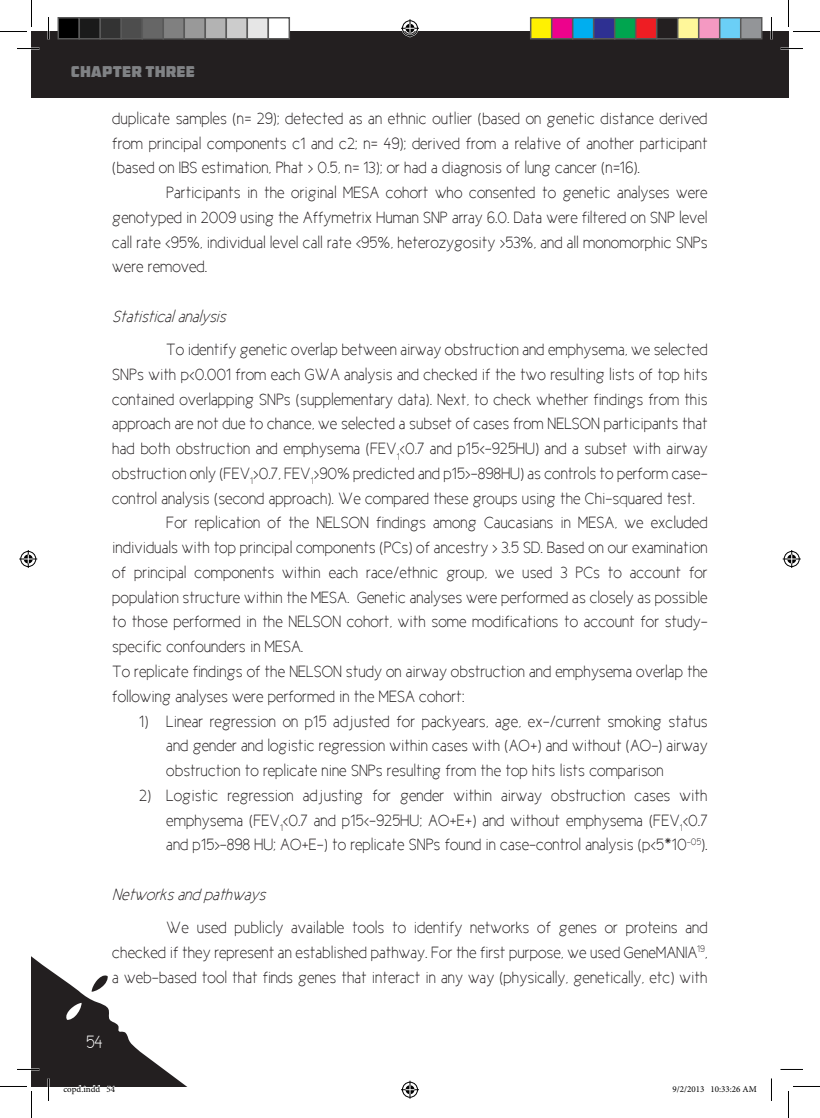
<style>
.page{position:relative;width:820px;height:1118px;background:#fff}
.page>*{position:absolute;margin:0;border:0;box-sizing:border-box;transform-origin:0 0}
.t1{font:18px "New Cicle Fina";color:#fff}
.t2{font:16.5px/24.8px "New Cicle Fina";color:#231f20;text-align:justify}
.t3{font:italic 16.5px "New Cicle Fina";color:#231f20}
.t4{font:15px "AMCAP Eternal";color:#808285}
.t5{font:9px "Minion Pro";color:#000}
</style>
<div class="page">
<div style="left:32px;top:32px;width:756px;height:65px;background:#231f20"></div>
<hr style="left:770px;top:17px;width:2px;height:23px;background:#fff">
<svg style="left:17px;top:48px;width:23px;height:1px"></svg>
<svg style="left:780px;top:48px;width:23px;height:1px"></svg>
<svg style="left:780px;top:1069px;width:23px;height:1px"></svg>
<svg style="left:48px;top:17px;width:1px;height:23px"></svg>
<svg style="left:771px;top:17px;width:1px;height:23px"></svg>
<svg style="left:771px;top:1078px;width:1px;height:22px"></svg>
<svg style="left:0;top:0;width:32px;height:32px"></svg>
<svg style="left:788px;top:0;width:32px;height:32px"></svg>
<svg style="left:788px;top:1086px;width:32px;height:31px"></svg>
<svg style="left:401px;top:19px;width:18px;height:18px"></svg>
<svg style="left:401px;top:1080px;width:18px;height:18px"></svg>
<svg style="left:19px;top:550px;width:18px;height:18px"></svg>
<svg style="left:783px;top:550px;width:18px;height:18px"></svg>
<div style="left:58px;top:18px;width:21px;height:21px;background:#000"></div>
<div style="left:58px;top:17px;width:22px;height:23px;border:2px solid #595959"></div>
<div style="left:79px;top:18px;width:21px;height:21px;background:#1a1a1a"></div>
<div style="left:79px;top:17px;width:22px;height:23px;border:2px solid #595959"></div>
<div style="left:100px;top:18px;width:21px;height:21px;background:#333"></div>
<div style="left:100px;top:17px;width:22px;height:23px;border:2px solid #595959"></div>
<div style="left:121px;top:18px;width:21px;height:21px;background:#4d4d4d"></div>
<div style="left:121px;top:17px;width:22px;height:23px;border:2px solid #595959"></div>
<div style="left:142px;top:18px;width:21px;height:21px;background:#666"></div>
<div style="left:142px;top:17px;width:22px;height:23px;border:2px solid #595959"></div>
<div style="left:163px;top:18px;width:21px;height:21px;background:#808080"></div>
<div style="left:163px;top:17px;width:22px;height:23px;border:2px solid #595959"></div>
<div style="left:184px;top:18px;width:21px;height:21px;background:#999"></div>
<div style="left:184px;top:17px;width:22px;height:23px;border:2px solid #595959"></div>
<div style="left:205px;top:18px;width:21px;height:21px;background:#b3b3b3"></div>
<div style="left:205px;top:17px;width:22px;height:23px;border:2px solid #595959"></div>
<div style="left:226px;top:18px;width:21px;height:21px;background:#ccc"></div>
<div style="left:226px;top:17px;width:22px;height:23px;border:2px solid #595959"></div>
<div style="left:247px;top:18px;width:21px;height:21px;background:#e6e6e6"></div>
<div style="left:247px;top:17px;width:22px;height:23px;border:2px solid #595959"></div>
<div style="left:268px;top:18px;width:21px;height:21px;background:#fff"></div>
<div style="left:268px;top:17px;width:22px;height:23px;border:2px solid #595959"></div>
<div style="left:531px;top:18px;width:21px;height:21px;background:#fff101"></div>
<div style="left:530px;top:17px;width:22px;height:23px;border:2px solid #595959"></div>
<div style="left:552px;top:18px;width:21px;height:21px;background:#ed028c"></div>
<div style="left:551px;top:17px;width:22px;height:23px;border:2px solid #595959"></div>
<div style="left:573px;top:18px;width:21px;height:21px;background:#00aeef"></div>
<div style="left:572px;top:17px;width:22px;height:23px;border:2px solid #595959"></div>
<div style="left:594px;top:18px;width:21px;height:21px;background:#2e3092"></div>
<div style="left:593px;top:17px;width:22px;height:23px;border:2px solid #595959"></div>
<div style="left:615px;top:18px;width:21px;height:21px;background:#00a54f"></div>
<div style="left:614px;top:17px;width:22px;height:23px;border:2px solid #595959"></div>
<div style="left:636px;top:18px;width:21px;height:21px;background:#ee1d23"></div>
<div style="left:635px;top:17px;width:22px;height:23px;border:2px solid #595959"></div>
<div style="left:657px;top:18px;width:21px;height:21px;background:#231f20"></div>
<div style="left:656px;top:17px;width:22px;height:23px;border:2px solid #595959"></div>
<div style="left:678px;top:18px;width:21px;height:21px;background:#fff79a"></div>
<div style="left:677px;top:17px;width:22px;height:23px;border:2px solid #595959"></div>
<div style="left:699px;top:18px;width:21px;height:21px;background:#f499c2"></div>
<div style="left:698px;top:17px;width:22px;height:23px;border:2px solid #595959"></div>
<div style="left:720px;top:18px;width:21px;height:21px;background:#6bcff6"></div>
<div style="left:719px;top:17px;width:22px;height:23px;border:2px solid #595959"></div>
<div style="left:741px;top:18px;width:21px;height:21px;background:#939598"></div>
<div style="left:740px;top:17px;width:22px;height:23px;border:2px solid #595959"></div>
<svg style="left:0;top:956px;width:188px;height:161px"></svg>
<p class="t4" style="left:71px;top:62px;width:126px">CHAPTER THREE</p>
<p class="t2" style="left:112px;top:106px;width:597px">duplicate samples (n= 29); detected as an ethnic outlier (based on genetic distance derived from principal components c1 and c2; n= 49); derived from a relative of another participant (based on IBS estimation, Phat &gt; 0.5, n= 13); or had a diagnosis of lung cancer (n=16).</p>
<p class="t2" style="left:112px;top:180px;width:597px;text-indent:54px">Participants in the original MESA cohort who consented to genetic analyses were genotyped in 2009 using the Affymetrix Human SNP array 6.0. Data were filtered on SNP level call rate &lt;95%, individual level call rate &lt;95%, heterozygosity &gt;53%, and all monomorphic SNPs were removed.</p>
<p class="t3" style="left:112px;top:307px;width:115px">Statistical analysis</p>
<p class="t2" style="left:166px;top:337px;width:543px">To identify genetic overlap between airway obstruction and emphysema, we selected</p>
<p class="t2" style="left:112px;top:362px;width:597px">SNPs with p&lt;0.001 from each GWA analysis and checked if the two resulting lists of top hits</p>
<p class="t2" style="left:112px;top:387px;width:597px">contained overlapping SNPs (supplementary data). Next, to check whether findings from this</p>
<p class="t2" style="left:112px;top:411px;width:597px">approach are not due to chance, we selected a subset of cases from NELSON participants that</p>
<p class="t2" style="left:112px;top:436px;width:597px">had both obstruction and emphysema (FEV<sub>1</sub>&lt;0.7 and p15&lt;-925HU) and a subset with airway</p>
<p class="t2" style="left:112px;top:461px;width:597px">obstruction only (FEV<sub>1</sub>&gt;0.7, FEV<sub>1</sub>&gt;90% predicted and p15&gt;-898HU) as controls to perform case-</p>
<p class="t2" style="left:112px;top:486px;width:584px">control analysis (second approach). We compared these groups using the Chi-squared test.</p>
<p class="t2" style="left:166px;top:510px;width:543px">For replication of the NELSON findings among Caucasians in MESA, we excluded</p>
<p class="t2" style="left:112px;top:535px;width:597px">individuals with top principal components (PCs) of ancestry &gt; 3.5 SD. Based on our examination</p>
<p class="t2" style="left:112px;top:560px;width:597px">of principal components within each race/ethnic group, we used 3 PCs to account for</p>
<p class="t2" style="left:112px;top:585px;width:597px">population structure within the MESA. Genetic analyses were performed as closely as possible</p>
<p class="t2" style="left:112px;top:609px;width:597px">to those performed in the NELSON cohort, with some modifications to account for study-</p>
<p class="t2" style="left:112px;top:634px;width:192px">specific confounders in MESA.</p>
<p class="t2" style="left:112px;top:659px;width:597px">To replicate findings of the NELSON study on airway obstruction and emphysema overlap the</p>
<p class="t2" style="left:112px;top:684px;width:354px">following analyses were performed in the MESA cohort:</p>
<p class="t2" style="left:166px;top:708px;width:543px;text-indent:-27px">1) Linear regression on p15 adjusted for packyears, age, ex-/current smoking status and gender and logistic regression within cases with (AO+) and without (AO-) airway obstruction to replicate nine SNPs resulting from the top hits lists comparison</p>
<p class="t2" style="left:166px;top:783px;width:543px;text-indent:-27px">2) Logistic regression adjusting for gender within airway obstruction cases with emphysema (FEV<sub>1</sub>&lt;0.7 and p15&lt;-925HU; AO+E+) and without emphysema (FEV<sub>1</sub>&lt;0.7 and p15&gt;-898 HU; AO+E-) to replicate SNPs found in case-control analysis (p&lt;5*10<sup>-05</sup>).</p>
<p class="t3" style="left:112px;top:885px;width:154px">Networks and pathways</p>
<p class="t2" style="left:112px;top:915px;width:597px;text-indent:54px">We used publicly available tools to identify networks of genes or proteins and checked if they represent an established pathway. For the first purpose, we used GeneMANIA<sup>19</sup>, a web-based tool that finds genes that interact in any way (physically, genetically, etc) with</p>
<p class="t1" style="left:86px;top:1032px;width:19px">54</p>
<p class="t5" style="left:64px;top:1083px;width:53px">copd.indd 54</p>
<p class="t5" style="left:672px;top:1083px;width:86px">9/2/2013 10:33:26 AM</p>
</div>
